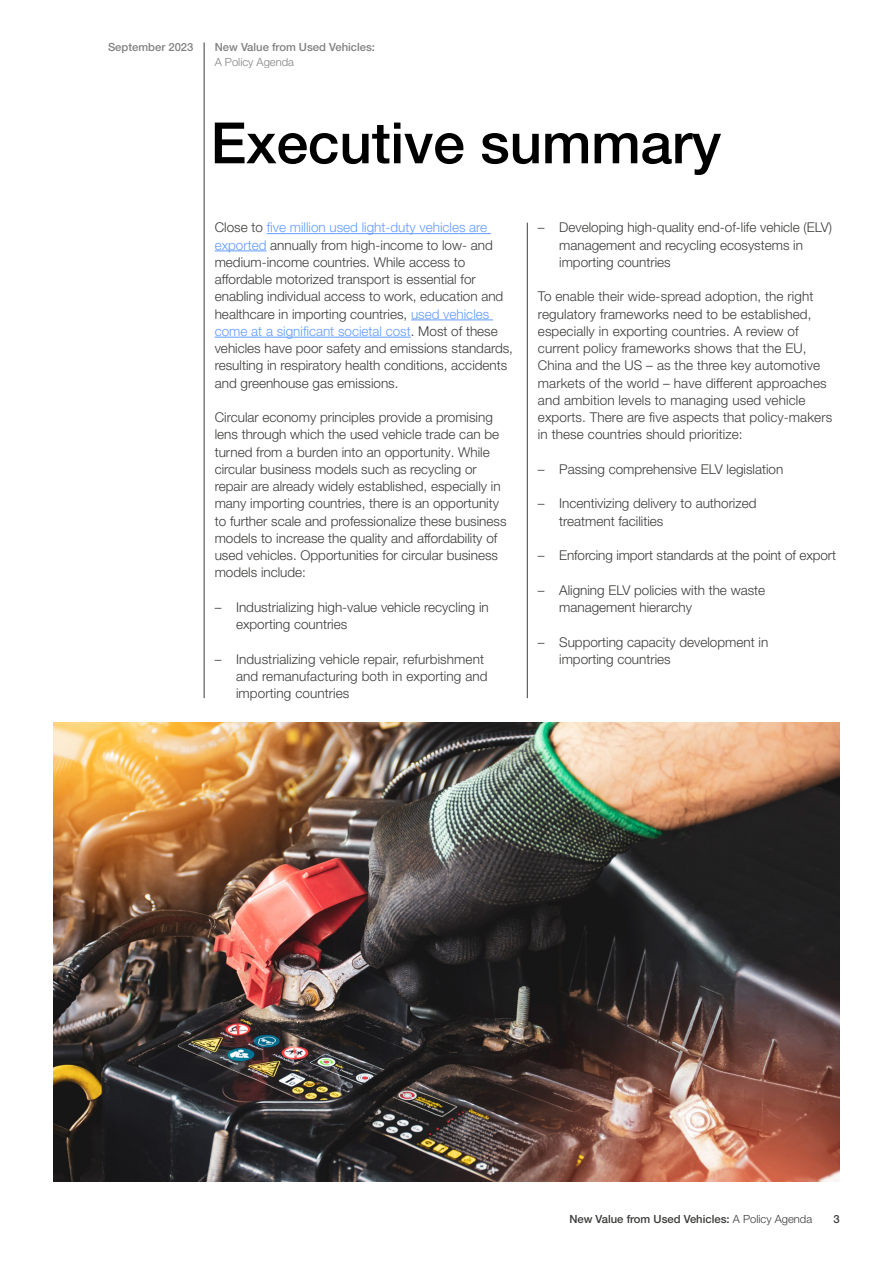
<style>
.page{position:relative;width:893px;height:1263px;background:#fff}
.page>*{position:absolute;margin:0;border:0;box-sizing:border-box;transform-origin:0 0}
.t1{font:500 57px "Helvetica Neue LT Pro";letter-spacing:-.005em;color:#000}
.t2{font:300 13.5px/17.2px "Helvetica Neue LT Pro";color:#3c3c3b}
.t3{font:500 11.25px "Helvetica Neue LT Pro";color:#3c3c3b}
.t4{font:500 11.25px "Helvetica Neue LT Pro";color:#575756}
.t5{font:300 11.25px "Helvetica Neue LT Pro";color:#575756}
.s1{color:#639cff}
.s2{font-weight:300}
</style>
<div class="page">
<hr style="left:204px;top:42px;width:1px;height:656px;background:#3c3c3b">
<hr style="left:267px;top:233px;width:224px;height:1px;background:#639cff">
<hr style="left:215px;top:251px;width:51px;height:1px;background:#639cff">
<hr style="left:411px;top:320px;width:82px;height:1px;background:#639cff">
<hr style="left:215px;top:337px;width:196px;height:1px;background:#639cff">
<hr style="left:527px;top:223px;width:1px;height:475px;background:#3c3c3b">
<img style="left:53px;top:723px;width:787px;height:458px">
<p class="t4" style="left:108px;top:40px;width:87px">September 2023</p>
<p class="t4" style="left:215px;top:40px;width:162px">New Value from Used Vehicles:</p>
<p class="t5" style="left:215px;top:55px;width:81px">A Policy Agenda</p>
<h1 class="t1" style="left:210px;top:109px;width:512px">Executive summary</h1>
<p class="t2" style="left:215px;top:219px;width:300px">Close to <span class="s1">five million used light-duty vehicles are exported</span> annually from high-income to low- and medium-income countries. While access to affordable motorized transport is essential for enabling individual access to work, education and healthcare in importing countries, <span class="s1">used vehicles come at a significant societal cost</span>. Most of these vehicles have poor safety and emissions standards, resulting in respiratory health conditions, accidents and greenhouse gas emissions.</p>
<p class="t2" style="left:215px;top:408px;width:293px">Circular economy principles provide a promising lens through which the used vehicle trade can be turned from a burden into an opportunity. While circular business models such as recycling or repair are already widely established, especially in many importing countries, there is an opportunity to further scale and professionalize these business models to increase the quality and affordability of used vehicles. Opportunities for circular business models include:</p>
<p class="t2" style="left:236px;top:598px;width:254px;text-indent:-21px">– Industrializing high-value vehicle recycling in exporting countries</p>
<p class="t2" style="left:236px;top:650px;width:253px;text-indent:-21px">– Industrializing vehicle repair, refurbishment and remanufacturing both in exporting and importing countries</p>
<p class="t2" style="left:559px;top:219px;width:274px;text-indent:-21px">– Developing high-quality end-of-life vehicle (ELV) management and recycling ecosystems in importing countries</p>
<p class="t2" style="left:538px;top:288px;width:296px">To enable their wide-spread adoption, the right regulatory frameworks need to be established, especially in exporting countries. A review of current policy frameworks shows that the EU, China and the US – as the three key automotive markets of the world – have different approaches and ambition levels to managing used vehicle exports. There are five aspects that policy-makers in these countries should prioritize:</p>
<p class="t2" style="left:538px;top:460px;width:247px">– Passing comprehensive ELV legislation</p>
<p class="t2" style="left:559px;top:495px;width:199px;text-indent:-21px">– Incentivizing delivery to authorized treatment facilities</p>
<p class="t2" style="left:538px;top:546px;width:300px">– Enforcing import standards at the point of export</p>
<p class="t2" style="left:559px;top:581px;width:208px;text-indent:-21px">– Aligning ELV policies with the waste management hierarchy</p>
<p class="t2" style="left:559px;top:633px;width:211px;text-indent:-21px">– Supporting capacity development in importing countries</p>
<p class="t3" style="left:569px;top:1212px;width:244px">New Value from Used Vehicles: <span class="s2">A Policy Agenda</span></p>
<p class="t3" style="left:834px;top:1212px;width:8px">3</p>
</div>
